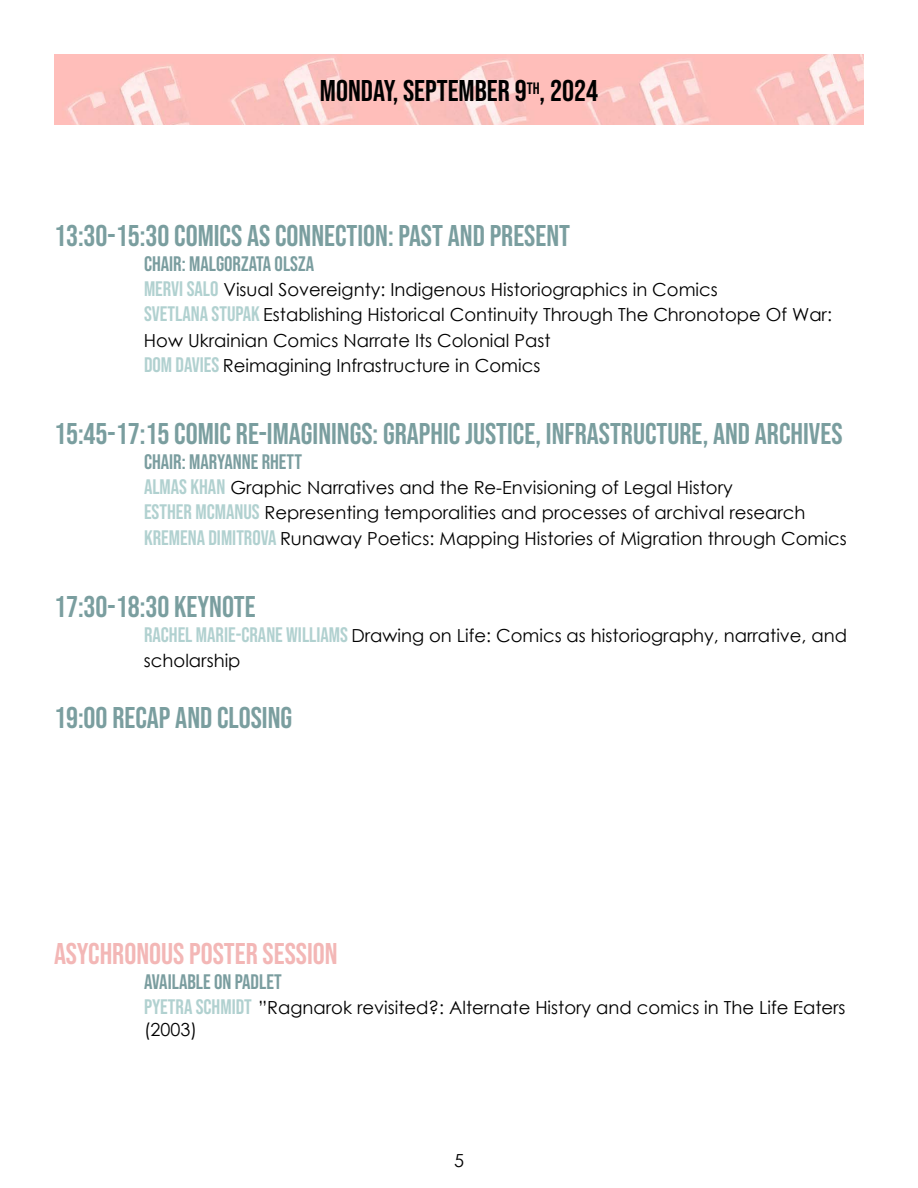
<style>
.page{position:relative;width:918px;height:1188px;background:#fff}
.page>*{position:absolute;margin:0;border:0;box-sizing:border-box;transform-origin:0 0}
.t1{font:30px "Bebas Neue";color:#7a9e9f}
.t2{font:30px "Bebas Neue";color:#000}
.t3{font:30px "Bebas Neue";color:#f3b7b6}
.t4{font:21px "Bebas Neue";color:#7a9d9f}
.t5{font:18px/25.2px "Century Gothic";color:#000}
.s1{font-family:"Bebas Neue";font-size:21px;color:#b1d1d0}
</style>
<div class="page">
<img style="left:54px;top:54px;width:810px;height:71px">
<h1 class="t2" style="left:320px;top:74px;width:280px">MONDAY, SEPTEMBER 9<sup>TH</sup>, 2024</h1>
<h1 class="t1" style="left:54px;top:218px;width:518px">13:30-15:30 COMICS AS CONNECTION: PAST AND PRESENT</h1>
<p class="t4" style="left:144px;top:252px;width:172px">CHAIR: MALGORZATA OLSZA</p>
<p class="t5" style="left:144px;top:277px;width:690px"><span class="s1">MERVI SALO</span> Visual Sovereignty: Indigenous Historiographics in Comics<br><span class="s1">SVETLANA STUPAK</span> Establishing Historical Continuity Through The Chronotope Of War:<br>How Ukrainian Comics Narrate Its Colonial Past<br><span class="s1">DOM DAVIES</span> Reimagining Infrastructure in Comics</p>
<h1 class="t1" style="left:54px;top:416px;width:790px">15:45-17:15 COMIC RE-IMAGININGS: GRAPHIC JUSTICE, INFRASTRUCTURE, AND ARCHIVES</h1>
<p class="t4" style="left:144px;top:450px;width:160px">CHAIR: MARYANNE RHETT</p>
<p class="t5" style="left:144px;top:475px;width:704px"><span class="s1">ALMAS KHAN</span> Graphic Narratives and the Re-Envisioning of Legal History<br><span class="s1">ESTHER MCMANUS</span> Representing temporalities and processes of archival research<br><span class="s1">KREMENA DIMITROVA</span> Runaway Poetics: Mapping Histories of Migration through Comics</p>
<h1 class="t1" style="left:54px;top:589px;width:203px">17:30-18:30 KEYNOTE</h1>
<p class="t5" style="left:144px;top:622px;width:705px"><span class="s1">RACHEL MARIE-CRANE WILLIAMS</span> Drawing on Life: Comics as historiography, narrative, and scholarship</p>
<h1 class="t1" style="left:54px;top:701px;width:240px">19:00 RECAP AND CLOSING</h1>
<h1 class="t3" style="left:54px;top:937px;width:285px">ASYCHRONOUS POSTER SESSION</h1>
<p class="t4" style="left:144px;top:970px;width:139px">AVAILABLE ON PADLET</p>
<p class="t5" style="left:144px;top:997px;width:703px;line-height:21.6px"><span class="s1">PYETRA SCHMIDT</span> ”Ragnarok revisited?: Alternate History and comics in The Life Eaters (2003)</p>
<p class="t5" style="left:454px;top:1147px;width:11px">5</p>
</div>
